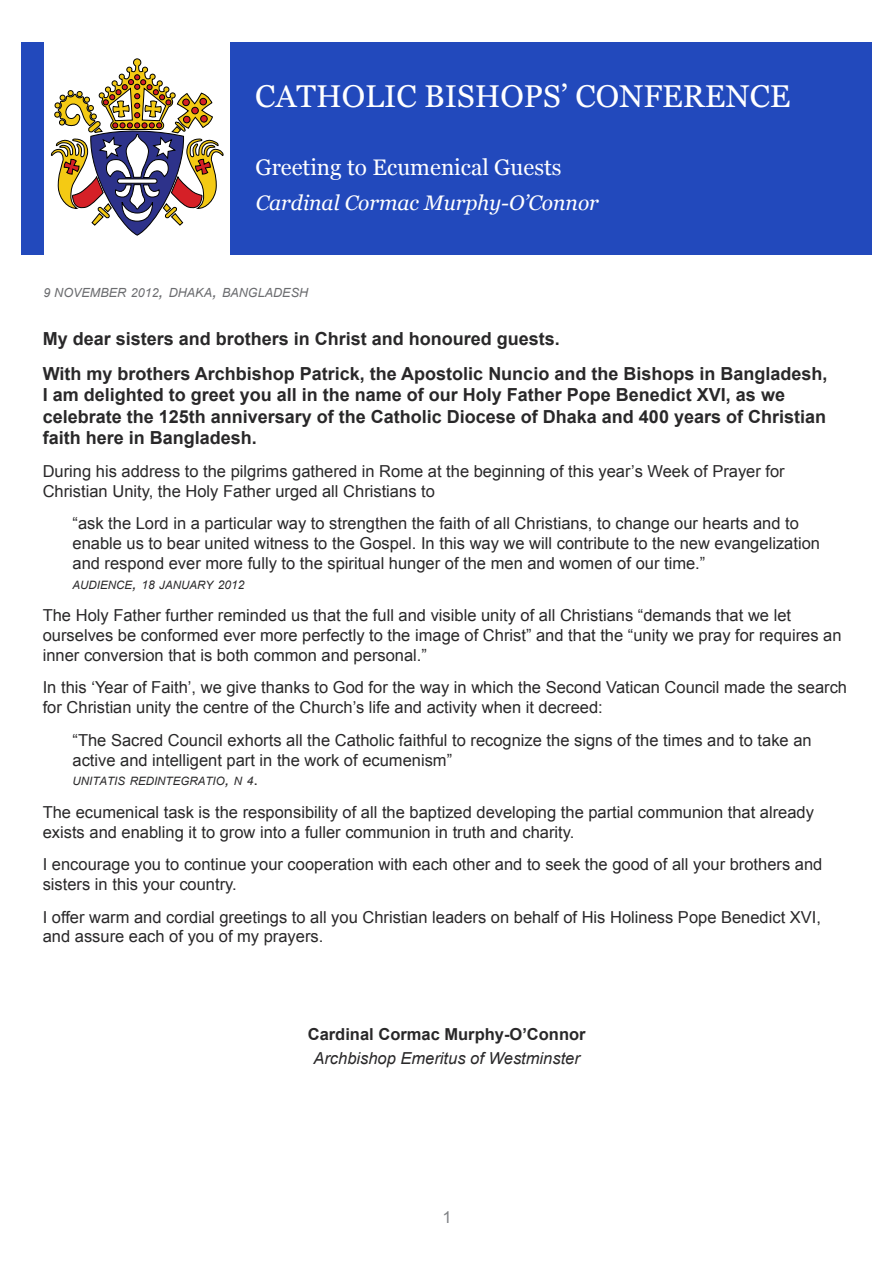
<style>
.page{position:relative;width:893px;height:1263px;background:#fff}
.page>*{position:absolute;margin:0;border:0;box-sizing:border-box;transform-origin:0 0}
.t1{font:31.5px "Georgia";color:#fff}
.t2{font:22.5px "Georgia";color:#fff}
.t3{font:italic 21px "Georgia";color:#fff}
.t4{font:700 18px/21.6px "Arial";color:#292829}
.t5{font:16.5px/19.8px "Arial";color:#292829}
.t6{font:italic 16.5px "Arial";color:#292829}
.t7{font:700 16.5px "Arial";color:#292829}
.t8{font:16.5px "Arial";color:#808285}
.t9{font:italic 12.6px "Arial";color:#6b6c6f}
.t10{font:italic 11.55px "Arial";color:#292829}
.s1{font-size:12.45px}
.s2{font-size:18px}
.s3{font-size:16.5px}
.s4{font-size:12px}
.s5{font-style:normal;font-size:16.5px}
</style>
<div class="page">
<div style="left:21px;top:43px;width:851px;height:212px;background:#2249bc"></div>
<div style="left:44px;top:37px;width:186px;height:223px;background:#fff"></div>
<svg style="left:51px;top:58px;width:173px;height:178px"></svg>
<h1 class="t1" style="left:255px;top:77px;width:537px">CATHOLIC BISHOPS’ CONFERENCE</h1>
<h2 class="t2" style="left:255px;top:154px;width:308px">Greeting to Ecumenical Guests</h2>
<p class="t3" style="left:256px;top:190px;width:345px">Cardinal Cormac Murphy-O’Connor</p>
<p class="t9" style="left:44px;top:284px;width:266px"><span class="s1">9</span> NOVEMBER <span class="s1">2012</span><span class="s2">,</span> DHAKA<span class="s2">,</span> BANGLADESH</p>
<p class="t4" style="left:43px;top:322px;width:786px;line-height:34.3px">My dear sisters and brothers in Christ and honoured guests.<br>With my brothers Archbishop Patrick, the Apostolic Nuncio and the Bishops in Bangladesh,</p>
<p class="t4" style="left:43px;top:384px;width:785px">I am delighted to greet you all in the name of our Holy Father Pope Benedict XVI, as we celebrate the 125th anniversary of the Catholic Diocese of Dhaka and 400 years of Christian faith here in Bangladesh.</p>
<p class="t5" style="left:43px;top:461px;width:743px">During his address to the pilgrims gathered in Rome at the beginning of this year’s Week of Prayer for<br>Christian Unity, the Holy Father urged all Christians to</p>
<p class="t5" style="left:72px;top:514px;width:749px">“ask the Lord in a particular way to strengthen the faith of all Christians, to change our hearts and to enable us to bear united witness to the Gospel. In this way we will contribute to the new evangelization and respond ever more fully to the spiritual hunger of the men and women of our time.”</p>
<p class="t10" style="left:72px;top:577px;width:173px">AUDIENCE<span class="s3">,</span> <span class="s4">18</span> JANUARY <span class="s4">2012</span></p>
<p class="t5" style="left:43px;top:606px;width:800px">The Holy Father further reminded us that the full and visible unity of all Christians “demands that we let ourselves be conformed ever more perfectly to the image of Christ” and that the “unity we pray for requires an inner conversion that is both common and personal.”</p>
<p class="t5" style="left:43px;top:678px;width:806px">In this ‘Year of Faith’, we give thanks to God for the way in which the Second Vatican Council made the search for Christian unity the centre of the Church’s life and activity when it decreed:</p>
<p class="t5" style="left:72px;top:730px;width:741px">“The Sacred Council exhorts all the Catholic faithful to recognize the signs of the times and to take an active and intelligent part in the work of ecumenism”</p>
<p class="t10" style="left:72px;top:774px;width:187px">UNITATIS REDINTEGRATIO<span class="s3">,</span> N <span class="s4">4</span><span class="s5">.</span></p>
<p class="t5" style="left:43px;top:802px;width:773px">The ecumenical task is the responsibility of all the baptized developing the partial communion that already exists and enabling it to grow into a fuller communion in truth and charity.</p>
<p class="t5" style="left:43px;top:855px;width:781px">I encourage you to continue your cooperation with each other and to seek the good of all your brothers and sisters in this your country.</p>
<p class="t5" style="left:43px;top:907px;width:780px">I offer warm and cordial greetings to all you Christian leaders on behalf of His Holiness Pope Benedict XVI, and assure each of you of my prayers.</p>
<p class="t7" style="left:308px;top:1023px;width:279px">Cardinal Cormac Murphy-O’Connor</p>
<p class="t6" style="left:313px;top:1048px;width:268px">Archbishop Emeritus of Westminster</p>
<p class="t8" style="left:443px;top:1206px;width:11px">1</p>
</div>
